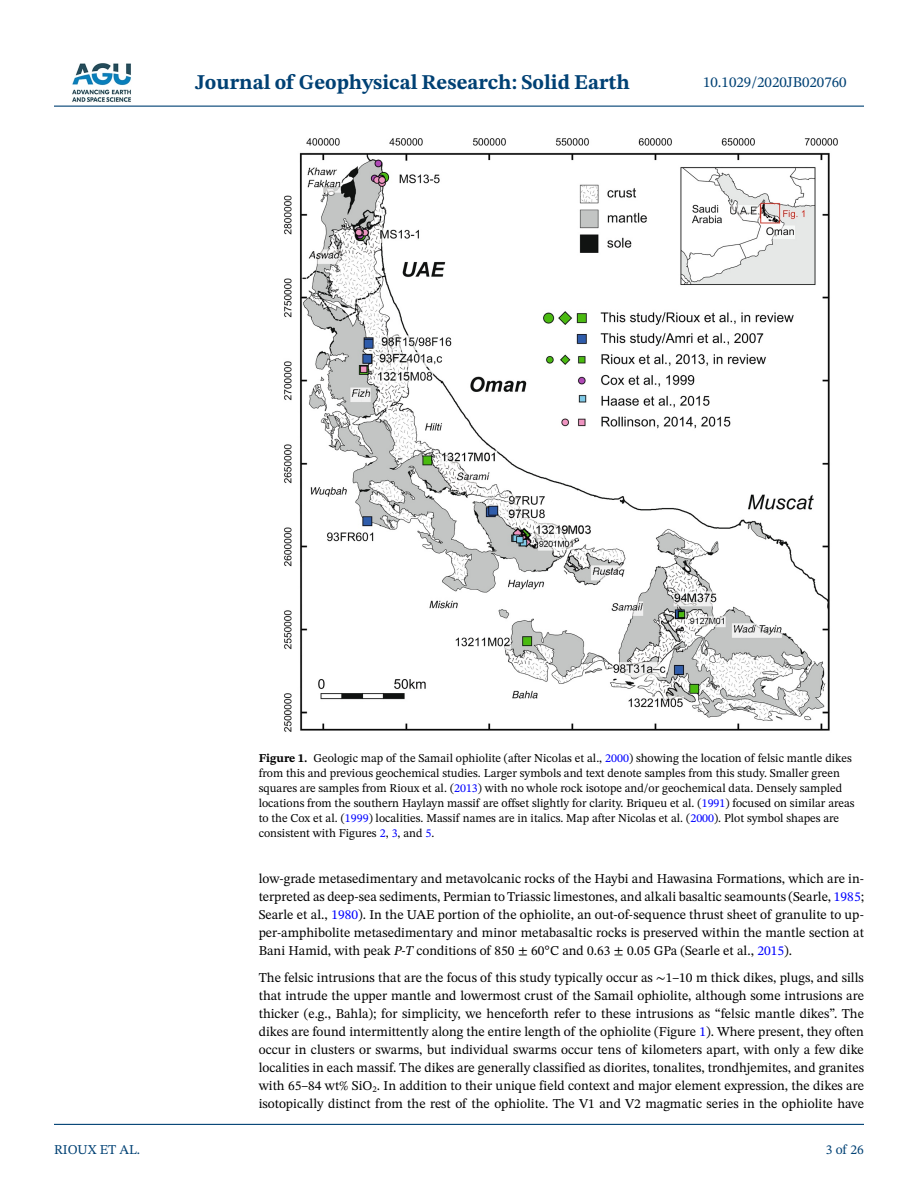
<style>
.page{position:relative;width:918px;height:1188px;background:#fff}
.page>*{position:absolute;margin:0;border:0;box-sizing:border-box;transform-origin:0 0}
.t1{font:700 21px "STIX Two Text";color:#004174}
.t2{font:15px "STIX Two Text";color:#004174}
.t3{font:13.5px/18px "STIX Two Text";color:#000;text-align:justify}
.t4{font:13.5px "STIX Two Text";color:#004174}
.t5{font:12px/15px "STIX Two Text";color:#000}
.s1{font-weight:700}
.s2{color:#00f}
.s3{font-style:italic}
.s4{font-family:"STIX Two Math"}
</style>
<div class="page">
<hr style="left:54px;top:106px;width:810px;height:1px;background:#004174">
<hr style="left:54px;top:1124px;width:810px;height:1px;background:#004174">
<img style="left:72px;top:63px;width:59px;height:39px">
<img style="left:284px;top:138px;width:554px;height:594px">
<h1 class="t1" style="left:195px;top:67px;width:436px">Journal of Geophysical Research: Solid Earth</h1>
<p class="t2" style="left:703px;top:72px;width:145px">10.1029/2020JB020760</p>
<p class="t4" style="left:54px;top:1140px;width:88px">RIOUX ET AL.</p>
<p class="t5" style="left:259px;top:750px;width:597px"><span class="s1">Figure 1.</span> Geologic map of the Samail ophiolite (after Nicolas et al., <span class="s2">2000</span>) showing the location of felsic mantle dikes from this and previous geochemical studies. Larger symbols and text denote samples from this study. Smaller green squares are samples from Rioux et al. (<span class="s2">2013</span>) with no whole rock isotope and/or geochemical data. Densely sampled locations from the southern Haylayn massif are offset slightly for clarity. Briqueu et al. (<span class="s2">1991</span>) focused on similar areas to the Cox et al. (<span class="s2">1999</span>) localities. Massif names are in italics. Map after Nicolas et al. (<span class="s2">2000</span>). Plot symbol shapes are consistent with Figures <span class="s2">2</span>, <span class="s2">3</span>, and <span class="s2">5</span>.</p>
<p class="t3" style="left:259px;top:869px;width:607px">low-grade metasedimentary and metavolcanic rocks of the Haybi and Hawasina Formations, which are in&shy;terpreted as deep-sea sediments, Permian to Triassic limestones, and alkali basaltic seamounts (Searle, <span class="s2">1985</span>; Searle et al., <span class="s2">1980</span>). In the UAE portion of the ophiolite, an out-of-sequence thrust sheet of granulite to up&shy;per-amphibolite metasedimentary and minor metabasaltic rocks is preserved within the mantle section at Bani Hamid, with peak <span class="s3">P-T</span> conditions of 850 ± 60°C and 0.63 ± 0.05 GPa (Searle et al., <span class="s2">2015</span>).</p>
<p class="t3" style="left:259px;top:968px;width:607px">The felsic intrusions that are the focus of this study typically occur as <span class="s4">∼</span>1–10 m thick dikes, plugs, and sills that intrude the upper mantle and lowermost crust of the Samail ophiolite, although some intrusions are thicker (e.g., Bahla); for simplicity, we henceforth refer to these intrusions as “felsic mantle dikes”. The dikes are found intermittently along the entire length of the ophiolite (Figure <span class="s2">1</span>). Where present, they often occur in clusters or swarms, but individual swarms occur tens of kilometers apart, with only a few dike localities in each massif. The dikes are generally classified as diorites, tonalites, trondhjemites, and granites with 65–84 wt% SiO<sub>2</sub>. In addition to their unique field context and major element expression, the dikes are isotopically distinct from the rest of the ophiolite. The V1 and V2 magmatic series in the ophiolite have</p>
<p class="t4" style="left:826px;top:1140px;width:40px">3 of 26</p>
</div>
